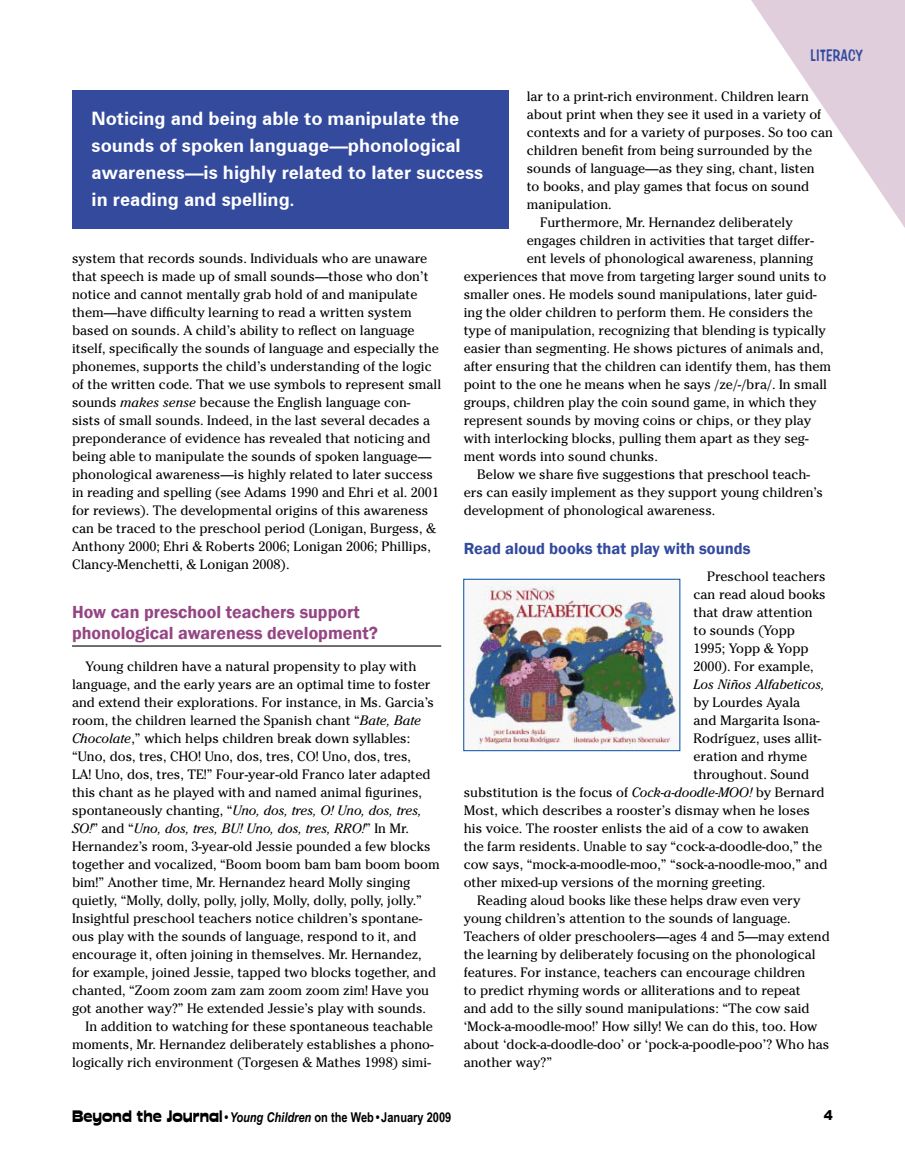
<style>
.page{position:relative;width:905px;height:1175px;background:#fff}
.page>*{position:absolute;margin:0;border:0;box-sizing:border-box;transform-origin:0 0}
.t1{font:700 18.6px/27px "Zurich BT";color:#fff}
.t2{font:600 18px/21px "Franklin Gothic";color:#954584}
.t3{font:16.65px "Impress BT";letter-spacing:.025em;color:#334a9d;scale:.73 1}
.t4{font:600 16.5px "Franklin Gothic";color:#334a9d}
.t5{font:13.5px/18px "Cheltenham";color:#000}
.t6{font:700 13.5px "Arial Narrow";color:#000}
.t7{font:italic 13.5px "Cheltenham";color:#000}
.t8{font:900 13.5px "Arial";color:#000}
.s1{font-style:italic}
.s2{font-family:"Cuckoo";font-weight:400;font-size:16.5px}
</style>
<div class="page">
<svg style="left:751px;top:0;width:153px;height:226px"></svg>
<hr style="left:72px;top:645px;width:369px;height:1px;background:#000">
<div style="left:72px;top:90px;width:436px;height:139px;background:#334a9d"></div>
<img style="left:465px;top:584px;width:213px;height:165px">
<div style="left:463px;top:579px;width:217px;height:172px;border:1px solid #034ea2"></div>
<p class="t3" style="left:810px;top:45px;width:73px">LITERACY</p>
<p class="t5" style="left:526px;top:87px;width:283px">lar to a print-rich environment. Children learn</p>
<p class="t5" style="left:526px;top:105px;width:296px">about print when they see it used in a variety of</p>
<p class="t5" style="left:526px;top:123px;width:307px">contexts and for a variety of purposes. So too can</p>
<p class="t5" style="left:526px;top:141px;width:287px">children benefit from being surrounded by the</p>
<p class="t5" style="left:526px;top:159px;width:289px">sounds of language—as they sing, chant, listen</p>
<p class="t5" style="left:526px;top:177px;width:284px">to books, and play games that focus on sound</p>
<p class="t5" style="left:526px;top:195px;width:87px">manipulation.</p>
<p class="t5" style="left:540px;top:213px;width:254px">Furthermore, Mr. Hernandez deliberately</p>
<p class="t5" style="left:526px;top:231px;width:289px">engages children in activities that target differ-</p>
<p class="t5" style="left:526px;top:249px;width:288px">ent levels of phonological awareness, planning</p>
<p class="t5" style="left:463px;top:267px;width:364px">experiences that move from targeting larger sound units to</p>
<p class="t5" style="left:463px;top:285px;width:354px">smaller ones. He models sound manipulations, later guid-</p>
<p class="t5" style="left:463px;top:303px;width:350px">ing the older children to perform them. He considers the</p>
<p class="t5" style="left:463px;top:321px;width:363px">type of manipulation, recognizing that blending is typically</p>
<p class="t5" style="left:463px;top:339px;width:361px">easier than segmenting. He shows pictures of animals and,</p>
<p class="t5" style="left:463px;top:357px;width:369px">after ensuring that the children can identify them, has them</p>
<p class="t5" style="left:463px;top:375px;width:365px">point to the one he means when he says /ze/-/bra/. In small</p>
<p class="t5" style="left:463px;top:393px;width:354px">groups, children play the coin sound game, in which they</p>
<p class="t5" style="left:463px;top:411px;width:349px">represent sounds by moving coins or chips, or they play</p>
<p class="t5" style="left:463px;top:429px;width:346px">with interlocking blocks, pulling them apart as they seg-</p>
<p class="t5" style="left:463px;top:447px;width:196px">ment words into sound chunks.</p>
<p class="t5" style="left:477px;top:465px;width:334px">Below we share five suggestions that preschool teach-</p>
<p class="t5" style="left:463px;top:483px;width:361px">ers can easily implement as they support young children’s</p>
<p class="t5" style="left:463px;top:501px;width:253px">development of phonological awareness.</p>
<p class="t4" style="left:464px;top:538px;width:288px">Read aloud books that play with sounds</p>
<p class="t5" style="left:693px;top:567px;width:134px;text-indent:14px">Preschool teachers can read aloud books that draw attention to sounds (Yopp<br>1995; Yopp &amp; Yopp<br>2000). For example,</p>
<p class="t7" style="left:693px;top:676px;width:133px">Los Niños Alfabeticos,</p>
<p class="t5" style="left:693px;top:693px;width:108px">by Lourdes Ayala</p>
<p class="t5" style="left:693px;top:711px;width:128px">and Margarita Isona-</p>
<p class="t5" style="left:693px;top:729px;width:129px">Rodríguez, uses allit-</p>
<p class="t5" style="left:693px;top:747px;width:115px">eration and rhyme</p>
<p class="t5" style="left:693px;top:765px;width:117px">throughout. Sound</p>
<p class="t5" style="left:463px;top:783px;width:362px">substitution is the focus of <span class="s1">Cock-a-doodle-MOO!</span> by Bernard</p>
<p class="t5" style="left:463px;top:801px;width:347px">Most, which describes a rooster’s dismay when he loses</p>
<p class="t5" style="left:463px;top:819px;width:347px">his voice. The rooster enlists the aid of a cow to awaken</p>
<p class="t5" style="left:463px;top:837px;width:360px">the farm residents. Unable to say “cock-a-doodle-doo,” the</p>
<p class="t5" style="left:463px;top:855px;width:365px">cow says, “mock-a-moodle-moo,” “sock-a-noodle-moo,” and</p>
<p class="t5" style="left:463px;top:873px;width:303px">other mixed-up versions of the morning greeting.</p>
<p class="t5" style="left:477px;top:891px;width:325px">Reading aloud books like these helps draw even very</p>
<p class="t5" style="left:463px;top:909px;width:328px">young children’s attention to the sounds of language.</p>
<p class="t5" style="left:463px;top:927px;width:367px">Teachers of older preschoolers—ages 4 and 5—may extend</p>
<p class="t5" style="left:463px;top:945px;width:353px">the learning by deliberately focusing on the phonological</p>
<p class="t5" style="left:463px;top:963px;width:343px">features. For instance, teachers can encourage children</p>
<p class="t5" style="left:463px;top:981px;width:338px">to predict rhyming words or alliterations and to repeat</p>
<p class="t5" style="left:463px;top:999px;width:347px">and add to the silly sound manipulations: “The cow said</p>
<p class="t5" style="left:463px;top:1017px;width:355px">‘Mock-a-moodle-moo!’ How silly! We can do this, too. How</p>
<p class="t5" style="left:463px;top:1035px;width:367px">about ‘dock-a-doodle-doo’ or ‘pock-a-poodle-poo’? Who has</p>
<p class="t5" style="left:463px;top:1053px;width:90px">another way?”</p>
<h1 class="t1" style="left:92px;top:105px;width:393px">Noticing and being able to manipulate the sounds of spoken language—phonological awareness—is highly related to later success in reading and spelling.</h1>
<p class="t5" style="left:72px;top:249px;width:370px">system that records sounds. Individuals who are unaware that speech is made up of small sounds—those who don’t notice and cannot mentally grab hold of and manipulate them—have difficulty learning to read a written system based on sounds. A child’s ability to reflect on language itself, specifically the sounds of language and especially the phonemes, supports the child’s understanding of the logic of the written code. That we use symbols to represent small sounds <span class="s1">makes sense</span> because the English language con&shy;sists of small sounds. Indeed, in the last several decades a preponderance of evidence has revealed that noticing and being able to manipulate the sounds of spoken language— phonological awareness—is highly related to later success in reading and spelling (see Adams 1990 and Ehri et al. 2001 for reviews). The developmental origins of this awareness can be traced to the preschool period (Lonigan, Burgess, &amp; Anthony 2000; Ehri &amp; Roberts 2006; Lonigan 2006; Phillips, Clancy-Menchetti, &amp; Lonigan 2008).</p>
<h2 class="t2" style="left:72px;top:602px;width:307px">How can preschool teachers support phonological awareness development?</h2>
<p class="t5" style="left:72px;top:657px;width:369px;text-indent:14px">Young children have a natural propensity to play with language, and the early years are an optimal time to foster and extend their explorations. For instance, in Ms. Garcia’s room, the children learned the Spanish chant “<span class="s1">Bate, Bate Chocolate</span>,” which helps children break down syllables: “Uno, dos, tres, CHO! Uno, dos, tres, CO! Uno, dos, tres,<br>LA! Uno, dos, tres, TE!” Four-year-old Franco later adapted this chant as he played with and named animal figurines, spontaneously chanting, “<span class="s1">Uno, dos, tres, O! Uno, dos, tres, SO!</span>” and “<span class="s1">Uno, dos, tres, BU! Uno, dos, tres, RRO!</span>” In Mr.<br>Hernandez’s room, 3-year-old Jessie pounded a few blocks together and vocalized, “Boom boom bam bam boom boom bim!” Another time, Mr. Hernandez heard Molly singing quietly, “Molly, dolly, polly, jolly, Molly, dolly, polly, jolly.” Insightful preschool teachers notice children’s spontane&shy;ous play with the sounds of language, respond to it, and encourage it, often joining in themselves. Mr. Hernandez, for example, joined Jessie, tapped two blocks together, and chanted, “Zoom zoom zam zam zoom zoom zim! Have you got another way?” He extended Jessie’s play with sounds.</p>
<p class="t5" style="left:72px;top:1017px;width:363px;text-align:justify;text-indent:14px">In addition to watching for these spontaneous teachable moments, Mr. Hernandez deliberately establishes a phono&shy;logically rich environment (Torgesen &amp; Mathes 1998) simi-</p>
<p class="t6" style="left:72px;top:1107px;width:381px"><span class="s2">Beyond the Journal</span> • <span class="s1">Young Children</span> on the Web • January 2009</p>
<p class="t8" style="left:823px;top:1105px;width:11px">4</p>
</div>
